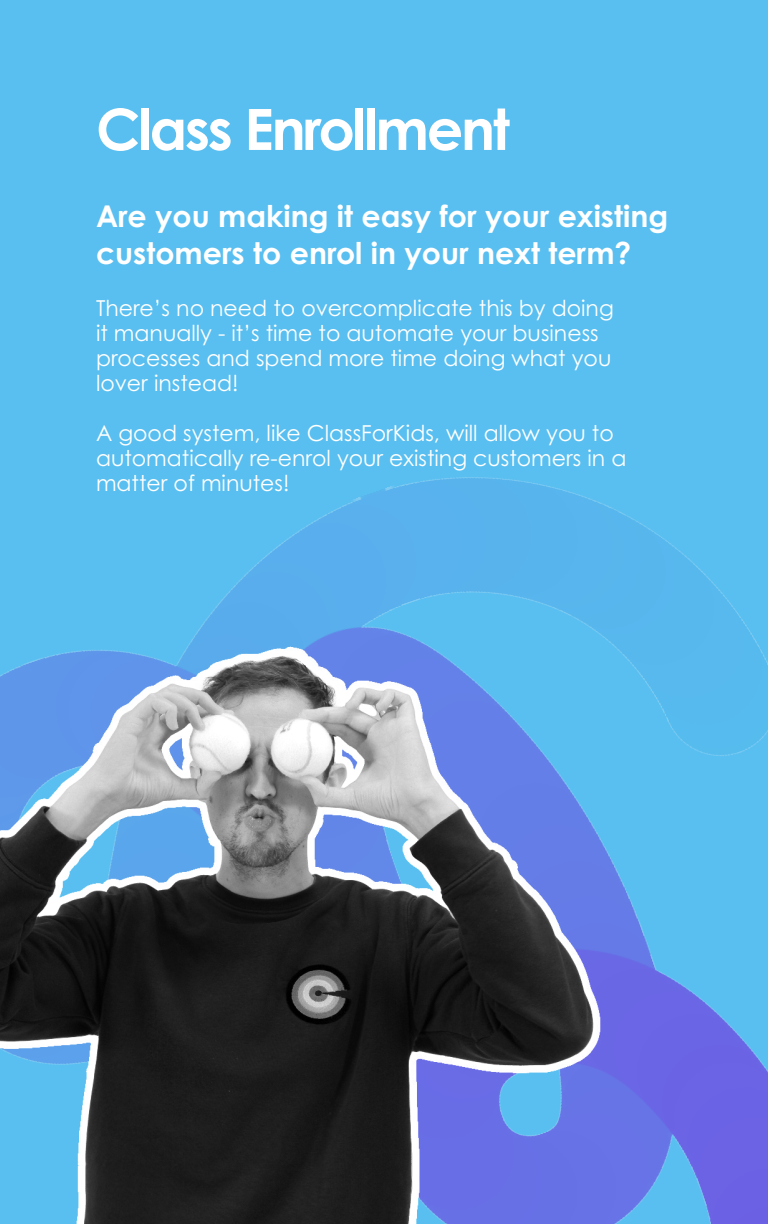
<style>
.page{position:relative;width:768px;height:1224px;background:#59bff0}
.page>*{position:absolute;margin:0;border:0;box-sizing:border-box;transform-origin:0 0}
.t1{font:700 57px "Century Gothic Pro";letter-spacing:-.04em;color:#fff}
.t2{font:700 30px/37px "Century Gothic Pro";color:#fff}
.t3{font:22px/25px "Century Gothic Pro";color:#fff}
</style>
<div class="page">
<img style="left:244px;top:477px;width:462px;height:99px">
<img style="left:0;top:576px;width:768px;height:648px">
<h1 class="t1" style="left:96px;top:94px;width:415px">Class Enrollment</h1>
<h2 class="t2" style="left:96px;top:197px;width:574px">Are you making it easy for your existing customers to enrol in your next term?</h2>
<p class="t3" style="left:96px;top:295px;width:519px">There’s no need to overcomplicate this by doing it manually - it’s time to automate your business processes and spend more time doing what you lover instead!</p>
<p class="t3" style="left:96px;top:420px;width:532px">A good system, like ClassForKids, will allow you to automatically re-enrol your existing customers in a matter of minutes!</p>
</div>
